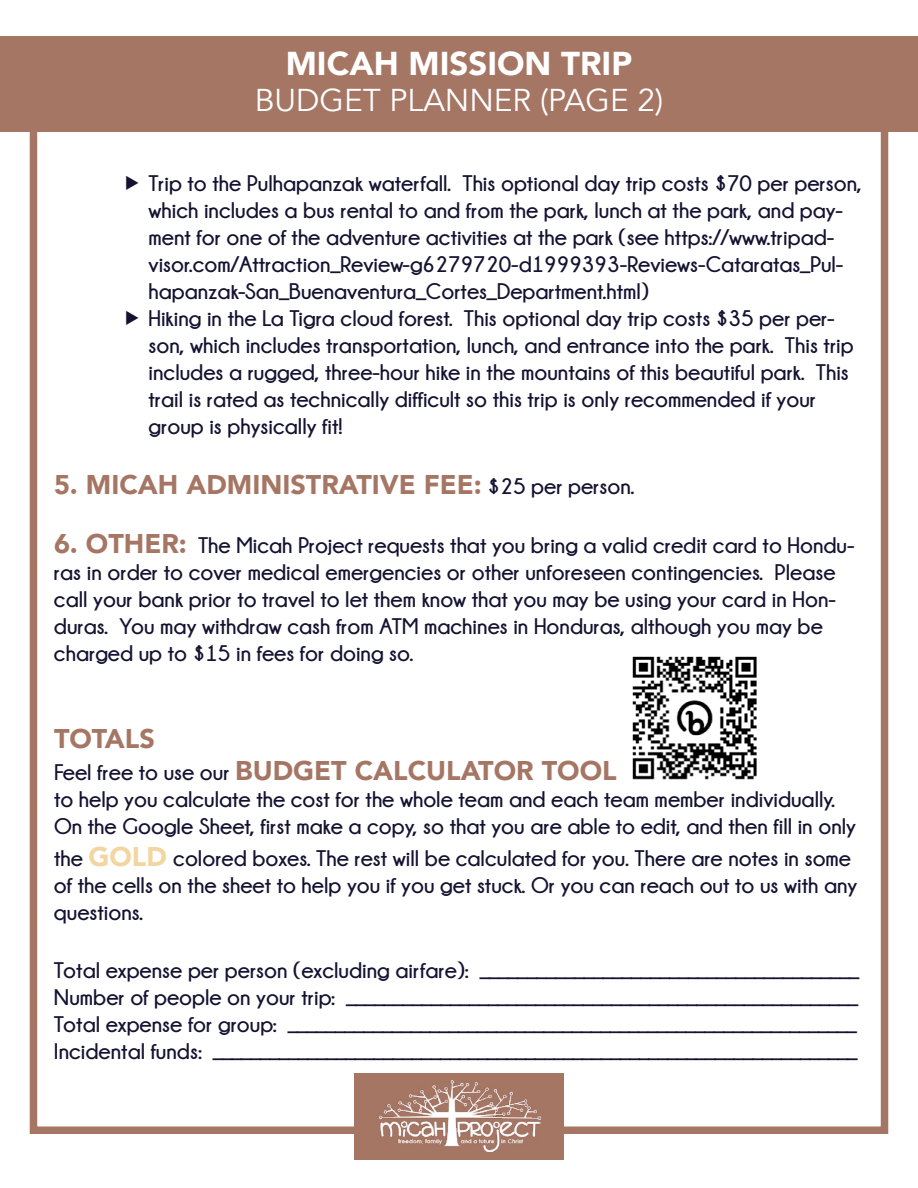
<style>
.page{position:relative;width:918px;height:1188px;background:#fff}
.page>*{position:absolute;margin:0;border:0;box-sizing:border-box;transform-origin:0 0}
.t1{font:900 33px "Avenir";color:#fff}
.t2{font:31.5px "Avenir";color:#fff}
.t3{font:900 27px/32.4px "Avenir";color:#a67665}
.t4{font:700 22.5px/27px "Champagne&Limousines";color:#141230}
.s1{font-family:"Champagne&Limousines";font-weight:700;font-size:22.5px;color:#141230}
.s2{font-family:"Avenir";font-weight:900;font-size:27px;color:#a67665}
.s3{font-family:"Avenir";font-weight:900;font-size:27px;color:#f2d5a0}
</style>
<div class="page">
<div style="left:30px;top:74px;width:858px;height:1060px;border:8px solid #a67665"></div>
<div style="left:0;top:37px;width:918px;height:95px;background:#a67665"></div>
<div style="left:354px;top:1074px;width:210px;height:86px;background:#a67665"></div>
<img style="left:379px;top:1080px;width:162px;height:71px">
<img style="left:632px;top:656px;width:125px;height:124px">
<h1 class="t1" style="left:286px;top:35px;width:348px">MICAH MISSION TRIP</h1>
<h2 class="t2" style="left:255px;top:81px;width:410px">BUDGET PLANNER (PAGE 2)</h2>
<p class="t4" style="left:149px;top:170px;width:715px">Trip to the Pulhapanzak waterfall. This optional day trip costs $70 per person, which includes a bus rental to and from the park, lunch at the park, and pay&shy;ment for one of the adventure activities at the park (see https://www.tripad&shy;visor.com/Attraction_Review-g6279720-d1999393-Reviews-Cataratas_Pul&shy;hapanzak-San_Buenaventura_Cortes_Department.html)<br>Hiking in the La Tigra cloud forest. This optional day trip costs $35 per per&shy;son, which includes transportation, lunch, and entrance into the park. This trip includes a rugged, three-hour hike in the mountains of this beautiful park. This trail is rated as technically difficult so this trip is only recommended if your group is physically fit!</p>
<p class="t3" style="left:54px;top:467px;width:582px">5. MICAH ADMINISTRATIVE FEE: <span class="s1">$25 per person.</span></p>
<p class="t4" style="left:54px;top:532px;width:802px"><span class="s2">6. OTHER:</span> The Micah Project requests that you bring a valid credit card to Hondu&shy;ras in order to cover medical emergencies or other unforeseen contingencies. Please call your bank prior to travel to let them know that you may be using your card in Hon&shy;duras. You may withdraw cash from ATM machines in Honduras, although you may be charged up to $15 in fees for doing so.</p>
<p class="t3" style="left:54px;top:721px;width:564px">TOTALS<br><span class="s1">Feel free to use our</span> BUDGET CALCULATOR TOOL</p>
<p class="t4" style="left:54px;top:785px;width:804px">to help you calculate the cost for the whole team and each team member individually.<br>On the Google Sheet, first make a copy, so that you are able to edit, and then fill in only</p>
<p class="t4" style="left:54px;top:845px;width:805px">the <span class="s3">GOLD</span> colored boxes. The rest will be calculated for you. There are notes in some of the cells on the sheet to help you if you get stuck. Or you can reach out to us with any questions.</p>
<p class="t4" style="left:54px;top:956px;width:807px;text-align:justify">Total expense per person (excluding airfare): ________________________________________ Number of people on your trip: ______________________________________________________ Total expense for group: ____________________________________________________________ Incidental funds: ____________________________________________________________________</p>
</div>
